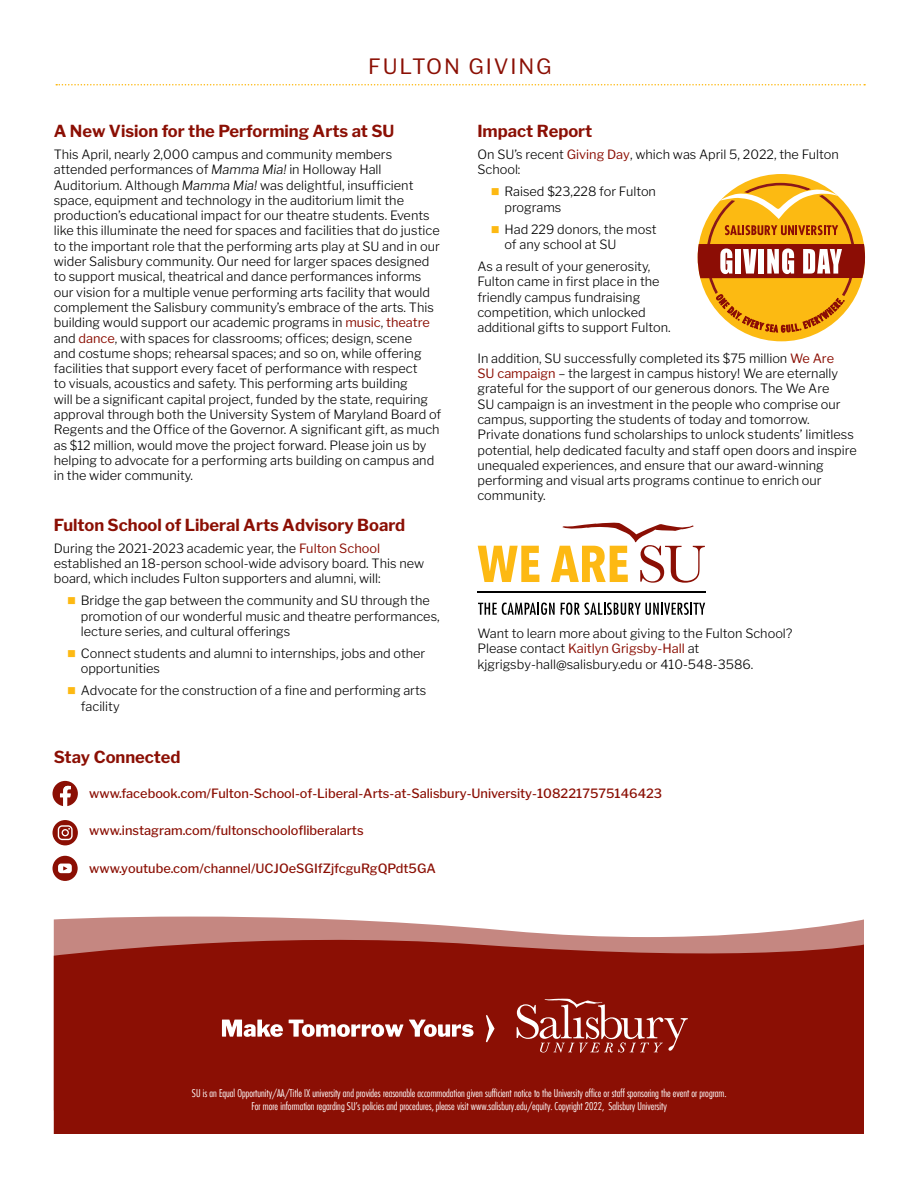
<style>
.page{position:relative;width:918px;height:1188px;background:#fff}
.page>*{position:absolute;margin:0;border:0;box-sizing:border-box;transform-origin:0 0}
.Page_Header{font:21px "Libre Franklin";letter-spacing:.09em;color:#8b0f04}
.t1{font:700 16.5px "Libre Franklin";color:#8b0f04}
.t2{font:300 12.75px/15.3px "Libre Franklin";color:#000}
.t3{font:500 12.75px "Libre Franklin";color:#8b0f04}
.t4{font:300 condensed 10.5px/12.6px "Futura Com";color:#fff;text-align:center}
.s1{font-style:italic}
.s2{font-weight:400;color:#8b0f04}
.s3{color:#fdb913}
</style>
<div class="page">
<svg style="left:54px;top:917px;width:810px;height:12px"></svg>
<svg style="left:54px;top:929px;width:810px;height:205px;background:#911b11"></svg>
<svg style="left:56px;top:84px;width:809px;height:2px"></svg>
<svg style="left:517px;top:999px;width:171px;height:54px;background:#a03b32"></svg>
<svg style="left:222px;top:1020px;width:252px;height:17px"></svg>
<svg style="left:486px;top:1015px;width:9px;height:27px"></svg>
<svg style="left:478px;top:546px;width:61px;height:36px"></svg>
<svg style="left:478px;top:603px;width:77px;height:12px"></svg>
<svg style="left:561px;top:603px;width:144px;height:12px"></svg>
<hr style="left:477px;top:591px;width:229px;height:2px;background:#000">
<svg style="left:551px;top:522px;width:154px;height:61px"></svg>
<svg style="left:698px;top:182px;width:167px;height:160px"></svg>
<svg style="left:52px;top:820px;width:26px;height:25px"></svg>
<svg style="left:58px;top:825px;width:15px;height:15px"></svg>
<svg style="left:52px;top:781px;width:26px;height:25px"></svg>
<div style="left:53px;top:856px;width:25px;height:25px;background:#8b0f04;border-radius:50%"></div>
<svg style="left:58px;top:864px;width:14px;height:9px"></svg>
<p class="Page_Header" style="left:368px;top:54px;width:185px">FULTON GIVING</p>
<p class="t1" style="left:54px;top:121px;width:342px">A New Vision for the Performing Arts at SU</p>
<p class="t2" style="left:54px;top:147px;width:389px">This April, nearly 2,000 campus and community members attended performances of <span class="s1">Mamma Mia!</span> in Holloway Hall Auditorium. Although <span class="s1">Mamma Mia!</span> was delightful, insufficient space, equipment and technology in the auditorium limit the production’s educational impact for our theatre students. Events like this illuminate the need for spaces and facilities that do justice to the important role that the performing arts play at SU and in our wider Salisbury community. Our need for larger spaces designed to support musical, theatrical and dance performances informs our vision for a multiple venue performing arts facility that would complement the Salisbury community’s embrace of the arts. This building would support our academic programs in <span class="s2">music</span>, <span class="s2">theatre </span>and <span class="s2">dance</span>, with spaces for classrooms; offices; design, scene<br>and costume shops; rehearsal spaces; and so on, while offering facilities that support every facet of performance with respect<br>to visuals, acoustics and safety. This performing arts building<br>will be a significant capital project, funded by the state, requiring approval through both the University System of Maryland Board of Regents and the Office of the Governor. A significant gift, as much as $12 million, would move the project forward. Please join us by helping to advocate for a performing arts building on campus and in the wider community.</p>
<p class="t1" style="left:54px;top:515px;width:353px">Fulton School of Liberal Arts Advisory Board</p>
<p class="t2" style="left:54px;top:540px;width:372px">During the 2021-2023 academic year, the <span class="s2">Fulton School </span>established an 18-person school-wide advisory board. This new board, which includes Fulton supporters and alumni, will:</p>
<p class="t2" style="left:81px;top:593px;width:360px;text-indent:-14px"><span class="s3">■</span> Bridge the gap between the community and SU through the promotion of our wonderful music and theatre performances, lecture series, and cultural offerings</p>
<p class="t2" style="left:81px;top:646px;width:346px;text-indent:-14px"><span class="s3">■</span> Connect students and alumni to internships, jobs and other opportunities</p>
<p class="t2" style="left:81px;top:683px;width:347px;text-indent:-14px"><span class="s3">■</span> Advocate for the construction of a fine and performing arts facility</p>
<p class="t1" style="left:54px;top:748px;width:128px">Stay Connected</p>
<p class="t1" style="left:477px;top:121px;width:116px">Impact Report</p>
<p class="t2" style="left:477px;top:147px;width:363px">On SU’s recent <span class="s2">Giving Day</span>, which was April 5, 2022, the Fulton<br>School:</p>
<p class="t2" style="left:504px;top:184px;width:153px;text-indent:-14px"><span class="s3">■</span> Raised $23,228 for Fulton programs</p>
<p class="t2" style="left:504px;top:221px;width:154px;text-indent:-14px"><span class="s3">■</span> Had 229 donors, the most of any school at SU</p>
<p class="t2" style="left:477px;top:259px;width:195px">As a result of your generosity,<br>Fulton came in first place in the friendly campus fundraising competition, which unlocked additional gifts to support Fulton.</p>
<p class="t2" style="left:477px;top:351px;width:365px">In addition, SU successfully completed its $75 million <span class="s2">We Are SU campaign</span> – the largest in campus history! We are eternally grateful for the support of our generous donors. The We Are SU campaign is an investment in the people who comprise our campus, supporting the students of today and tomorrow.</p>
<p class="t2" style="left:477px;top:427px;width:381px">Private donations fund scholarships to unlock students’ limitless potential, help dedicated faculty and staff open doors and inspire unequaled experiences, and ensure that our award-winning performing and visual arts programs continue to enrich our community.</p>
<p class="t2" style="left:477px;top:626px;width:317px">Want to learn more about giving to the Fulton School?</p>
<p class="t2" style="left:477px;top:641px;width:277px">Please contact <span class="s2">Kaitlyn Grigsby-Hall</span> at kjgrigsby-hall@salisbury.edu or 410-548-3586.</p>
<p class="t3" style="left:89px;top:785px;width:575px">www.facebook.com/Fulton-School-of-Liberal-Arts-at-Salisbury-University-1082217575146423</p>
<p class="t3" style="left:89px;top:823px;width:276px">www.instagram.com/fultonschoolofliberalarts</p>
<p class="t3" style="left:89px;top:860px;width:348px">www.youtube.com/channel/UCJOeSGIfZjfcguRgQPdt5GA</p>
<p class="t4" style="left:192px;top:1087px;width:536px">SU is an Equal Opportunity/AA/Title IX university and provides reasonable accommodation given sufficient notice to the University office or staff sponsoring the event or program.<br>For more information regarding SU’s policies and procedures, please visit www.salisbury.edu/equity. Copyright 2022, Salisbury University</p>
</div>
